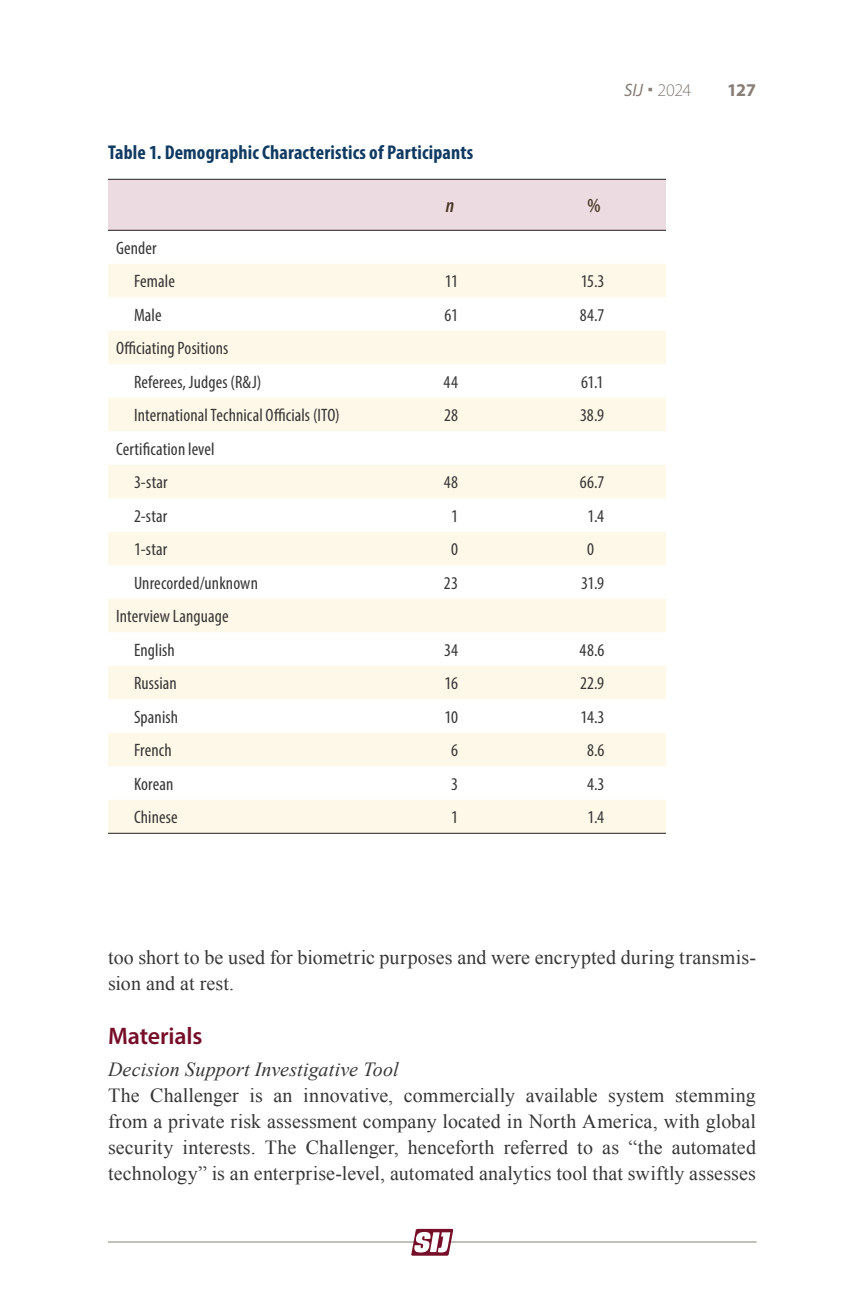
<style>
.page{position:relative;width:864px;height:1296px;background:#fff}
.page>*{position:absolute;margin:0;border:0;box-sizing:border-box;transform-origin:0 0}
.t1{font:600 24px "Myriad Pro";letter-spacing:-.01em;color:#770e29}
.t2{font:20px/26px "Times New Roman";letter-spacing:.005em;color:#353635}
.t3{font:700 condensed 20px "Myriad Pro";letter-spacing:.005em;color:#0f3a62}
.t4{font:italic 20px "Times New Roman";letter-spacing:.005em;color:#353635}
.t5{font:italic 600 condensed 20px "Myriad Pro";color:#483726}
.t6{font:600 condensed 20px "Myriad Pro";color:#483726}
.t7{font:condensed 18px/33.4px "Myriad Pro";letter-spacing:.005em;color:#353635}
.t8{font:300 18px "Myriad Pro";color:#867e77}
.t9{font:700 18px "Myriad Pro";color:#867e77}
.s1{font-weight:400;font-style:italic}
</style>
<div class="page">
<hr style="left:108px;top:1242px;width:648px;height:1px;background:#867e77">
<svg style="left:411px;top:1229px;width:42px;height:27px"></svg>
<div style="left:108px;top:180px;width:558px;height:50px;background:#ecdbe0"></div>
<svg style="left:108px;top:264px;width:558px;height:569px;fill:#fef8e8"></svg>
<hr style="left:108px;top:179px;width:270px;height:1px;background:#231f20">
<hr style="left:378px;top:179px;width:144px;height:1px;background:#231f20">
<hr style="left:522px;top:179px;width:144px;height:1px;background:#231f20">
<hr style="left:108px;top:230px;width:270px;height:1px;background:#231f20">
<hr style="left:378px;top:230px;width:144px;height:1px;background:#231f20">
<hr style="left:522px;top:230px;width:144px;height:1px;background:#231f20">
<hr style="left:108px;top:833px;width:270px;height:1px;background:#231f20">
<hr style="left:378px;top:833px;width:144px;height:1px;background:#231f20">
<hr style="left:522px;top:833px;width:144px;height:1px;background:#231f20">
<p class="t3" style="left:108px;top:140px;width:367px">Table 1. Demographic Characteristics of Participants</p>
<p class="t5" style="left:446px;top:193px;width:10px">n</p>
<p class="t6" style="left:587px;top:193px;width:15px">%</p>
<p class="t7" style="left:134px;top:231px;width:42px;text-indent:-18px">Gender<br>Female</p>
<p class="t7" style="left:445px;top:264px;width:15px">11</p>
<p class="t7" style="left:581px;top:264px;width:25px">15.3</p>
<p class="t7" style="left:134px;top:298px;width:29px">Male</p>
<p class="t7" style="left:445px;top:298px;width:15px">61</p>
<p class="t7" style="left:580px;top:298px;width:26px">84.7</p>
<p class="t7" style="left:134px;top:331px;width:129px;text-indent:-18px">Officiating Positions<br>Referees, Judges (R&amp;J)</p>
<p class="t7" style="left:444px;top:365px;width:16px">44</p>
<p class="t7" style="left:581px;top:365px;width:24px">61.1</p>
<p class="t7" style="left:134px;top:398px;width:207px">International Technical Officials (ITO)</p>
<p class="t7" style="left:444px;top:398px;width:15px">28</p>
<p class="t7" style="left:580px;top:398px;width:26px">38.9</p>
<p class="t7" style="left:134px;top:432px;width:82px;text-indent:-18px">Certification level<br>3-star</p>
<p class="t7" style="left:444px;top:465px;width:16px">48</p>
<p class="t7" style="left:580px;top:465px;width:26px">66.7</p>
<p class="t7" style="left:134px;top:499px;width:35px">2-star</p>
<p class="t7" style="left:451px;top:499px;width:8px">1</p>
<p class="t7" style="left:588px;top:499px;width:18px">1.4</p>
<p class="t7" style="left:134px;top:532px;width:35px">1-star</p>
<p class="t7" style="left:451px;top:532px;width:8px">0</p>
<p class="t7" style="left:587px;top:532px;width:8px">0</p>
<p class="t7" style="left:134px;top:566px;width:126px">Unrecorded/unknown</p>
<p class="t7" style="left:444px;top:566px;width:16px">23</p>
<p class="t7" style="left:581px;top:566px;width:25px">31.9</p>
<p class="t7" style="left:134px;top:599px;width:96px;text-indent:-18px">Interview Language<br>English</p>
<p class="t7" style="left:444px;top:633px;width:15px">34</p>
<p class="t7" style="left:580px;top:633px;width:26px">48.6</p>
<p class="t7" style="left:134px;top:666px;width:44px">Russian</p>
<p class="t7" style="left:445px;top:666px;width:15px">16</p>
<p class="t7" style="left:580px;top:666px;width:26px">22.9</p>
<p class="t7" style="left:134px;top:700px;width:45px">Spanish</p>
<p class="t7" style="left:444px;top:700px;width:15px">10</p>
<p class="t7" style="left:581px;top:700px;width:25px">14.3</p>
<p class="t7" style="left:134px;top:733px;width:39px">French</p>
<p class="t7" style="left:451px;top:733px;width:8px">6</p>
<p class="t7" style="left:587px;top:733px;width:19px">8.6</p>
<p class="t7" style="left:134px;top:767px;width:41px">Korean</p>
<p class="t7" style="left:451px;top:767px;width:8px">3</p>
<p class="t7" style="left:587px;top:767px;width:19px">4.3</p>
<p class="t7" style="left:134px;top:800px;width:45px">Chinese</p>
<p class="t7" style="left:451px;top:800px;width:8px">1</p>
<p class="t7" style="left:588px;top:800px;width:18px">1.4</p>
<p class="t8" style="left:624px;top:79px;width:68px"><span class="s1">SIJ</span> 2024</p>
<p class="t9" style="left:727px;top:78px;width:30px">127</p>
<p class="t2" style="left:108px;top:944px;width:649px">too short to be used for biometric purposes and were encrypted during transmis&shy;sion and at rest.</p>
<p class="t1" style="left:108px;top:1020px;width:96px">Materials</p>
<p class="t4" style="left:108px;top:1055px;width:292px">Decision Support Investigative Tool</p>
<p class="t2" style="left:108px;top:1082px;width:650px;text-align:justify">The Challenger is an innovative, commercially available system stemming from a private risk assessment company located in North America, with global security interests. The Challenger, henceforth referred to as “the automated technology” is an enterprise-level, automated analytics tool that swiftly assesses</p>
</div>
